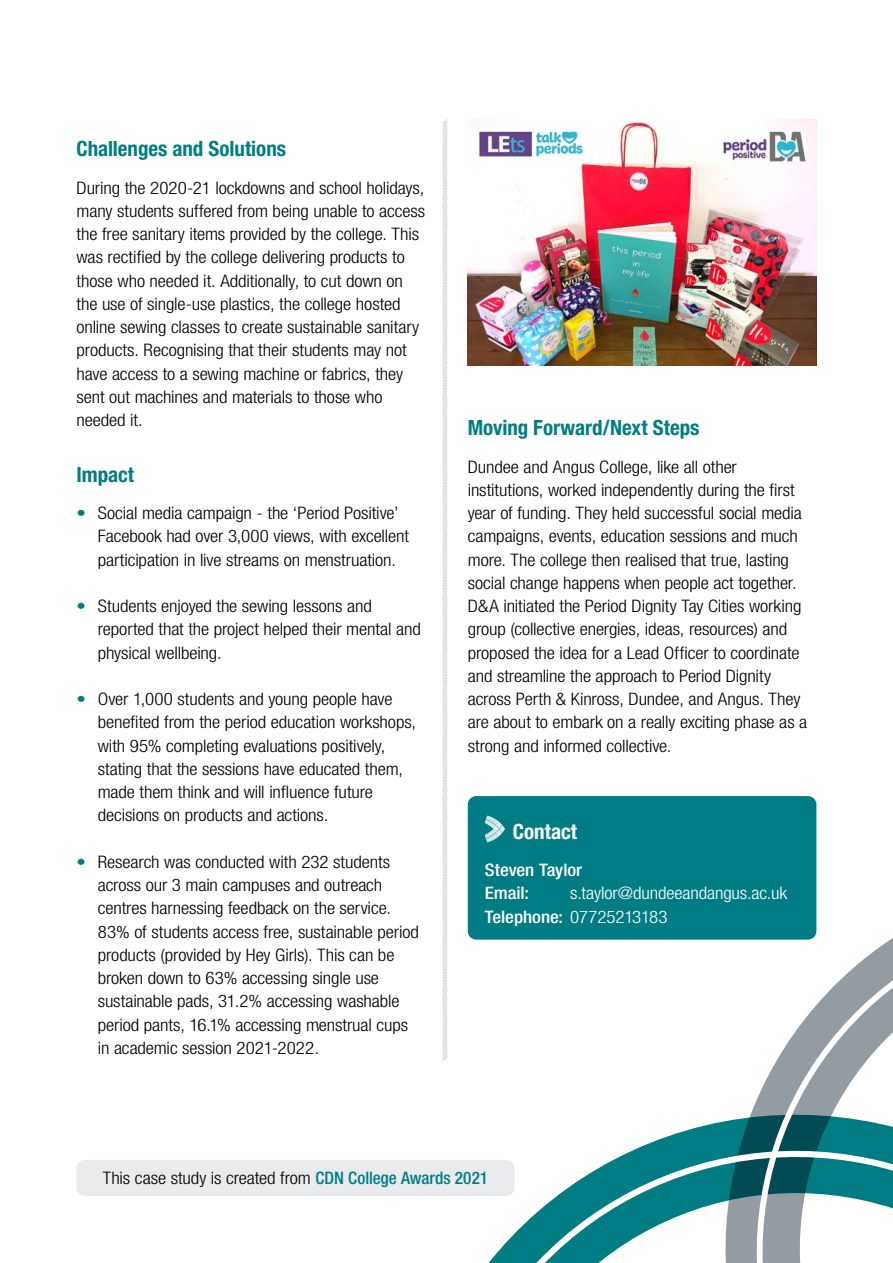
<style>
.page{position:relative;width:893px;height:1263px;background:#fff}
.page>*{position:absolute;margin:0;border:0;box-sizing:border-box;transform-origin:0 0}
.t1{font:700 condensed 21px "Helvetica Neue LT Std";color:#007d84}
.t2{font:700 condensed 21px "Helvetica Neue LT Std";color:#fff}
.t3{font:300 condensed 17.25px/23.2px "Helvetica Neue LT Std";letter-spacing:-.005em;color:#000;scale:1.1 1}
.t4{font:300 condensed 17.25px/23.2px "Helvetica Neue LT Std";letter-spacing:-.005em;color:#fff;scale:1.1 1}
.t5{font:500 condensed 17.25px/23.2px "Helvetica Neue LT Std";letter-spacing:-.005em;color:#fff;scale:1.1 1}
.s1{color:#007d84}
.s2{font-weight:500}
.s3{font-weight:500;color:#007d84}
</style>
<div class="page">
<svg style="left:488px;top:1122px;width:233px;height:141px"></svg>
<svg style="left:721px;top:877px;width:172px;height:386px"></svg>
<svg style="left:442px;top:119px;width:6px;height:942px"></svg>
<div style="left:468px;top:796px;width:348px;height:144px;background:#007d84;border-radius:9px"></div>
<svg style="left:485px;top:815px;width:20px;height:27px"></svg>
<img style="left:468px;top:119px;width:348px;height:247px">
<div style="left:77px;top:1160px;width:437px;height:36px;background:#e9ebed;border-radius:9px"></div>
<p class="t1" style="left:77px;top:136px;width:211px">Challenges and Solutions</p>
<p class="t3" style="left:77px;top:176px;width:318px">During the 2020-21 lockdowns and school holidays, many students suffered from being unable to access the free sanitary items provided by the college. This was rectified by the college delivering products to those who needed it. Additionally, to cut down on the use of single-use plastics, the college hosted online sewing classes to create sustainable sanitary products. Recognising that their students may not have access to a sewing machine or fabrics, they sent out machines and materials to those who needed it.</p>
<p class="t1" style="left:77px;top:461px;width:59px">Impact</p>
<p class="t3" style="left:98px;top:501px;width:284px;text-indent:-21px"><span class="s1">•</span> Social media campaign - the ‘Period Positive’<br>Facebook had over 3,000 views, with excellent participation in live streams on menstruation.</p>
<p class="t3" style="left:98px;top:594px;width:295px;text-indent:-21px"><span class="s1">•</span> Students enjoyed the sewing lessons and reported that the project helped their mental and physical wellbeing.</p>
<p class="t3" style="left:98px;top:687px;width:291px;text-indent:-21px"><span class="s1">•</span> Over 1,000 students and young people have benefited from the period education workshops, with 95% completing evaluations positively, stating that the sessions have educated them, made them think and will influence future decisions on products and actions.</p>
<p class="t3" style="left:98px;top:850px;width:293px;text-indent:-21px"><span class="s1">•</span> Research was conducted with 232 students across our 3 main campuses and outreach centres harnessing feedback on the service.<br>83% of students access free, sustainable period products (provided by Hey Girls). This can be broken down to 63% accessing single use sustainable pads, 31.2% accessing washable period pants, 16.1% accessing menstrual cups in academic session 2021-2022.</p>
<p class="t1" style="left:468px;top:415px;width:233px">Moving Forward/Next Steps</p>
<p class="t3" style="left:468px;top:455px;width:310px">Dundee and Angus College, like all other institutions, worked independently during the first year of funding. They held successful social media campaigns, events, education sessions and much more. The college then realised that true, lasting social change happens when people act together.<br>D&amp;A initiated the Period Dignity Tay Cities working group (collective energies, ideas, resources) and proposed the idea for a Lead Officer to coordinate and streamline the approach to Period Dignity across Perth &amp; Kinross, Dundee, and Angus. They are about to embark on a really exciting phase as a strong and informed collective.</p>
<p class="t2" style="left:513px;top:818px;width:66px">Contact</p>
<p class="t5" style="left:485px;top:858px;width:90px">Steven Taylor<br>Email:</p>
<p class="t4" style="left:485px;top:881px;width:276px;text-indent:86px">s.taylor@dundeeandangus.ac.uk<br><span class="s2">Telephone:</span> 07725213183</p>
<p class="t3" style="left:103px;top:1166px;width:352px">This case study is created from <span class="s3">CDN College Awards 2021</span></p>
</div>
